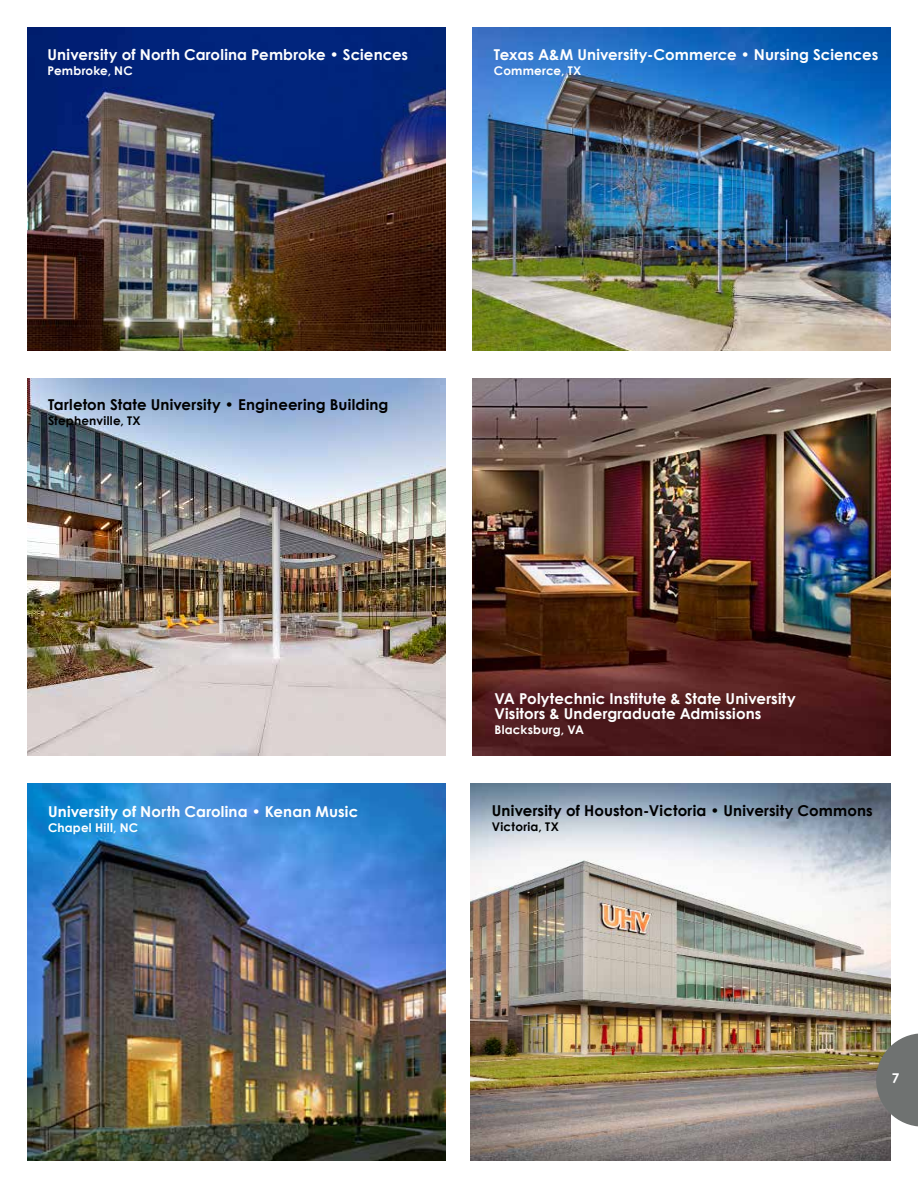
<style>
.page{position:relative;width:918px;height:1188px;background:#fff}
.page>*{position:absolute;margin:0;border:0;box-sizing:border-box;transform-origin:0 0}
.t1{font:700 15px/15px "Century Gothic";letter-spacing:.01em;color:#fff}
.t2{font:700 15px "Century Gothic";letter-spacing:.01em;color:#000}
.t3{font:700 13.5px "Century Gothic";color:#fff}
.t4{font:700 12px "Century Gothic";letter-spacing:.015em;color:#fff}
.t5{font:700 12px "Century Gothic";letter-spacing:.02em;color:#000}
</style>
<div class="page">
<img style="left:472px;top:27px;width:419px;height:324px">
<img style="left:471px;top:783px;width:420px;height:378px">
<img style="left:27px;top:783px;width:419px;height:378px">
<img style="left:472px;top:378px;width:419px;height:378px">
<svg style="left:876px;top:1033px;width:42px;height:94px;background:#7a7c77"></svg>
<img style="left:27px;top:27px;width:419px;height:324px">
<img style="left:27px;top:378px;width:419px;height:378px">
<p class="t1" style="left:48px;top:46px;width:362px">University of North Carolina Pembroke • Sciences</p>
<p class="t4" style="left:48px;top:62px;width:87px">Pembroke, NC</p>
<p class="t1" style="left:494px;top:46px;width:386px">Texas A&amp;M University-Commerce • Nursing Sciences</p>
<p class="t4" style="left:494px;top:62px;width:89px">Commerce, TX</p>
<p class="t2" style="left:48px;top:393px;width:342px">Tarleton State University • Engineering Building</p>
<p class="t5" style="left:48px;top:412px;width:94px">Stephenville, TX</p>
<p class="t1" style="left:48px;top:803px;width:312px">University of North Carolina • Kenan Music</p>
<p class="t4" style="left:48px;top:818px;width:92px">Chapel Hill, NC</p>
<p class="t1" style="left:494px;top:690px;width:303px">VA Polytechnic Institute &amp; State University<br>Visitors &amp; Undergraduate Admissions</p>
<p class="t4" style="left:494px;top:720px;width:91px">Blacksburg, VA</p>
<p class="t2" style="left:492px;top:800px;width:382px">University of Houston-Victoria • University Commons</p>
<p class="t5" style="left:492px;top:818px;width:68px">Victoria, TX</p>
<p class="t3" style="left:892px;top:1067px;width:9px">7</p>
</div>
